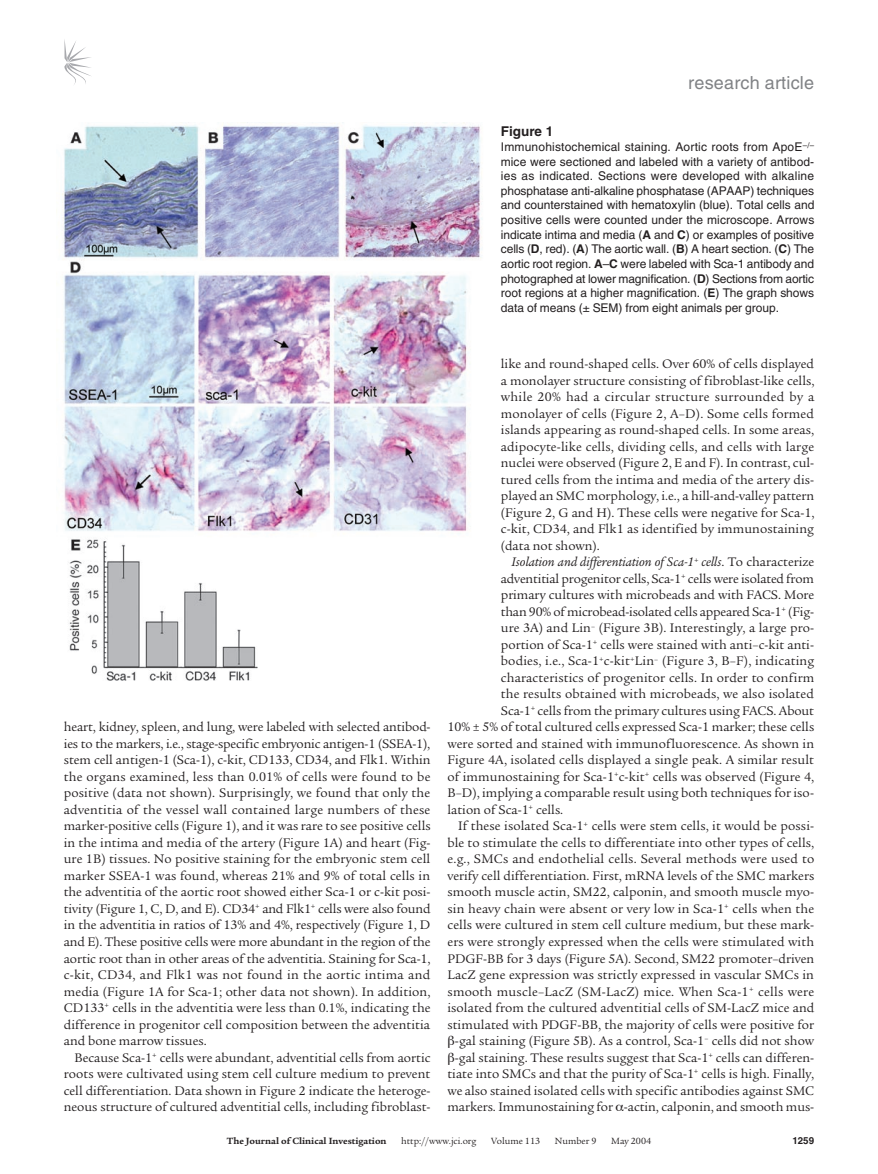
<style>
.page{position:relative;width:878px;height:1174px;background:#fff}
.page>*{position:absolute;margin:0;border:0;box-sizing:border-box;transform-origin:0 0}
.t1{font:18px "Helvetica LT Std";letter-spacing:.01em;color:#808285}
.t2{font:13.5px/16.5px "Legacy Serif Std";letter-spacing:.005em;color:#231f20;text-align:justify}
.t3{font:13.5px "Legacy Serif Std";letter-spacing:-.015em;color:#231f20}
.t4{font:italic 13.5px "Legacy Serif Std";color:#231f20}
.t5{font:700 13.5px "Helvetica LT Std";color:#231f20}
.t6{font:12px/14.7px "Helvetica LT Std";letter-spacing:-.005em;color:#231f20;text-align:justify}
.t7{font:9.75px "Legacy Serif Std";color:#231f20}
.t8{font:700 9.75px "Legacy Serif Std";color:#231f20}
.t9{font:700 9.75px "Helvetica LT Std";color:#231f20}
.s1{font-weight:700}
.s2{font-style:normal}
</style>
<div class="page">
<svg style="left:64px;top:39px;width:27px;height:46px"></svg>
<img style="left:62px;top:122px;width:421px;height:559px">
<h1 class="t1" style="left:688px;top:72px;width:127px">research article</h1>
<p class="t5" style="left:501px;top:123px;width:54px">Figure 1</p>
<p class="t6" style="left:501px;top:139px;width:315px">Immunohistochemical staining. Aortic roots from ApoE<sup>–/– </sup>mice were sectioned and labeled with a variety of antibod&shy;ies as indicated. Sections were developed with alkaline phosphatase anti-alkaline phosphatase (APAAP) techniques and counterstained with hematoxylin (blue). Total cells and positive cells were counted under the microscope. Arrows indicate intima and media (<span class="s1">A</span> and <span class="s1">C</span>) or examples of positive cells (<span class="s1">D</span>, red). (<span class="s1">A</span>) The aortic wall. (<span class="s1">B</span>) A heart section. (<span class="s1">C</span>) The aortic root region. <span class="s1">A</span>–<span class="s1">C</span> were labeled with Sca-1 antibody and photographed at lower magnification. (<span class="s1">D</span>) Sections from aortic root regions at a higher magnification. (<span class="s1">E</span>) The graph shows data of means (± SEM) from eight animals per group.</p>
<p class="t2" style="left:64px;top:719px;width:368px">heart, kidney, spleen, and lung, were labeled with selected antibod&shy;ies to the markers, i.e., stage-specific embryonic antigen-1 (SSEA-1), stem cell antigen-1 (Sca-1), c-kit, CD133, CD34, and Flk1. Within the organs examined, less than 0.01% of cells were found to be positive (data not shown). Surprisingly, we found that only the adventitia of the vessel wall contained large numbers of these marker-positive cells (Figure 1), and it was rare to see positive cells in the intima and media of the artery (Figure 1A) and heart (Fig&shy;ure 1B) tissues. No positive staining for the embryonic stem cell marker SSEA-1 was found, whereas 21% and 9% of total cells in the adventitia of the aortic root showed either Sca-1 or c-kit posi&shy;tivity (Figure 1, C, D, and E). CD34<sup>+</sup> and Flk1<sup>+</sup> cells were also found in the adventitia in ratios of 13% and 4%, respectively (Figure 1, D and E). These positive cells were more abundant in the region of the aortic root than in other areas of the adventitia. Staining for Sca-1, c-kit, CD34, and Flk1 was not found in the aortic intima and media (Figure 1A for Sca-1; other data not shown). In addition, CD133<sup>+</sup> cells in the adventitia were less than 0.1%, indicating the difference in progenitor cell composition between the adventitia and bone marrow tissues.</p>
<p class="t2" style="left:64px;top:1049px;width:368px;text-indent:11px">Because Sca-1<sup>+</sup> cells were abundant, adventitial cells from aortic roots were cultivated using stem cell culture medium to prevent cell differentiation. Data shown in Figure 2 indicate the heteroge&shy;neous structure of cultured adventitial cells, including fibroblast-</p>
<p class="t2" style="left:501px;top:356px;width:315px">like and round-shaped cells. Over 60% of cells displayed a monolayer structure consisting of fibroblast-like cells, while 20% had a circular structure surrounded by a monolayer of cells (Figure 2, A–D). Some cells formed islands appearing as round-shaped cells. In some areas, adipocyte-like cells, dividing cells, and cells with large nuclei were observed (Figure 2, E and F). In contrast, cul&shy;tured cells from the intima and media of the artery dis&shy;played an SMC morphology, i.e., a hill-and-valley pattern (Figure 2, G and H). These cells were negative for Sca-1, c-kit, CD34, and Flk1 as identified by immunostaining (data not shown).</p>
<p class="t4" style="left:511px;top:554px;width:304px">Isolation and differentiation of Sca-1<sup>+</sup> cells<span class="s2">. To characterize</span></p>
<p class="t3" style="left:501px;top:571px;width:314px">adventitial progenitor cells, Sca-1<sup>+</sup> cells were isolated from</p>
<p class="t2" style="left:501px;top:587px;width:315px">primary cultures with microbeads and with FACS. More</p>
<p class="t3" style="left:501px;top:604px;width:315px">than 90% of microbead-isolated cells appeared Sca-1<sup>+</sup> (Fig-</p>
<p class="t2" style="left:501px;top:620px;width:315px">ure 3A) and Lin<sup>–</sup> (Figure 3B). Interestingly, a large pro-</p>
<p class="t2" style="left:501px;top:636px;width:315px">portion of Sca-1<sup>+</sup> cells were stained with anti–c-kit anti-</p>
<p class="t2" style="left:501px;top:653px;width:315px">bodies, i.e., Sca-1<sup>+</sup>c-kit<sup>+</sup>Lin<sup>–</sup> (Figure 3, B–F), indicating</p>
<p class="t2" style="left:501px;top:669px;width:315px">characteristics of progenitor cells. In order to confirm</p>
<p class="t2" style="left:501px;top:686px;width:314px">the results obtained with microbeads, we also isolated</p>
<p class="t2" style="left:501px;top:702px;width:315px">Sca-1<sup>+</sup> cells from the primary cultures using FACS. About</p>
<p class="t2" style="left:447px;top:719px;width:368px">10% ± 5% of total cultured cells expressed Sca-1 marker; these cells</p>
<p class="t2" style="left:447px;top:735px;width:368px">were sorted and stained with immunofluorescence. As shown in</p>
<p class="t2" style="left:447px;top:752px;width:368px">Figure 4A, isolated cells displayed a single peak. A similar result</p>
<p class="t2" style="left:447px;top:768px;width:368px">of immunostaining for Sca-1<sup>+</sup>c-kit<sup>+</sup> cells was observed (Figure 4,</p>
<p class="t2" style="left:447px;top:785px;width:368px">B–D), implying a comparable result using both techniques for iso-</p>
<p class="t2" style="left:447px;top:801px;width:117px">lation of Sca-1<sup>+</sup> cells.</p>
<p class="t2" style="left:458px;top:818px;width:357px">If these isolated Sca-1<sup>+</sup> cells were stem cells, it would be possi-</p>
<p class="t2" style="left:447px;top:834px;width:368px">ble to stimulate the cells to differentiate into other types of cells,</p>
<p class="t2" style="left:447px;top:851px;width:368px">e.g., SMCs and endothelial cells. Several methods were used to</p>
<p class="t2" style="left:447px;top:867px;width:368px">verify cell differentiation. First, mRNA levels of the SMC markers</p>
<p class="t2" style="left:447px;top:884px;width:368px">smooth muscle actin, SM22, calponin, and smooth muscle myo-</p>
<p class="t2" style="left:447px;top:900px;width:368px">sin heavy chain were absent or very low in Sca-1<sup>+</sup> cells when the</p>
<p class="t2" style="left:447px;top:917px;width:368px">cells were cultured in stem cell culture medium, but these mark-</p>
<p class="t2" style="left:447px;top:933px;width:368px">ers were strongly expressed when the cells were stimulated with</p>
<p class="t2" style="left:447px;top:950px;width:368px">PDGF-BB for 3 days (Figure 5A). Second, SM22 promoter–driven</p>
<p class="t2" style="left:447px;top:966px;width:368px">LacZ gene expression was strictly expressed in vascular SMCs in</p>
<p class="t2" style="left:447px;top:983px;width:368px">smooth muscle–LacZ (SM-LacZ) mice. When Sca-1<sup>+</sup> cells were</p>
<p class="t2" style="left:447px;top:999px;width:368px">isolated from the cultured adventitial cells of SM-LacZ mice and</p>
<p class="t2" style="left:447px;top:1016px;width:368px">stimulated with PDGF-BB, the majority of cells were positive for</p>
<p class="t2" style="left:455px;top:1032px;width:360px">-gal staining (Figure 5B). As a control, Sca-1<sup>–</sup> cells did not show</p>
<p class="t2" style="left:455px;top:1049px;width:361px">-gal staining. These results suggest that Sca-1<sup>+</sup> cells can differen-</p>
<p class="t2" style="left:447px;top:1065px;width:368px">tiate into SMCs and that the purity of Sca-1<sup>+</sup> cells is high. Finally,</p>
<p class="t2" style="left:447px;top:1082px;width:368px">we also stained isolated cells with specific antibodies against SMC</p>
<p class="t2" style="left:447px;top:1098px;width:368px">markers. Immunostaining for -actin, calponin, and smooth mus-</p>
<p class="t8" style="left:227px;top:1135px;width:161px">The Journal of Clinical Investigation</p>
<p class="t7" style="left:401px;top:1135px;width:77px">http://www.jci.org</p>
<p class="t7" style="left:491px;top:1135px;width:50px">Volume 113</p>
<p class="t7" style="left:555px;top:1135px;width:43px">Number 9</p>
<p class="t7" style="left:611px;top:1135px;width:41px">May 2004</p>
<p class="t9" style="left:792px;top:1134px;width:23px">1259</p>
</div>
